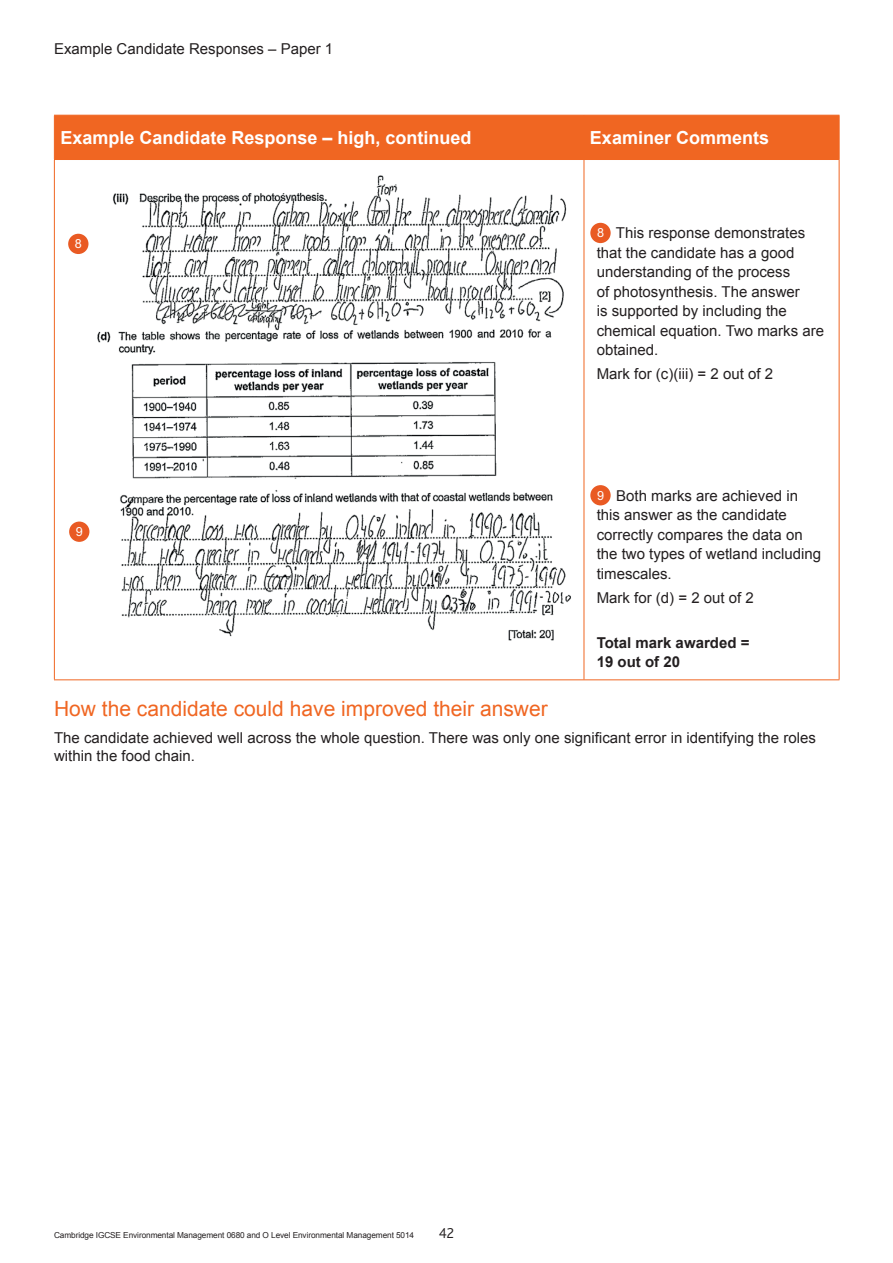
<style>
.page{position:relative;width:893px;height:1263px;background:#fff}
.page>*{position:absolute;margin:0;border:0;box-sizing:border-box;transform-origin:0 0}
.t1{font:21px "Arial";color:#f06622}
.t2{font:700 18px "Arial";color:#fff}
.t3{font:15px/19.5px "Arial";color:#231f20}
.t4{font:700 15px/19.5px "Arial";color:#231f20}
.t5{font:300 15px "Bliss";color:#231f20}
.t6{font:12.6px "Arial MT Pro";color:#fff}
.t7{font:8.25px "Arial";letter-spacing:-.01em;color:#231f20}
</style>
<div class="page">
<div style="left:55px;top:116px;width:784px;height:43px;background:#f06622"></div>
<hr style="left:54px;top:116px;width:1px;height:43px;background:#f06622">
<hr style="left:54px;top:115px;width:530px;height:1px;background:#f06622">
<hr style="left:54px;top:159px;width:530px;height:1px;background:#f06622">
<hr style="left:584px;top:116px;width:1px;height:43px;background:#f06622">
<hr style="left:584px;top:115px;width:255px;height:1px;background:#f06622">
<hr style="left:839px;top:116px;width:1px;height:43px;background:#f06622">
<hr style="left:584px;top:159px;width:255px;height:1px;background:#f06622">
<hr style="left:54px;top:160px;width:1px;height:519px;background:#f06622">
<hr style="left:584px;top:160px;width:1px;height:519px;background:#f06622">
<hr style="left:839px;top:160px;width:1px;height:519px;background:#f06622">
<hr style="left:54px;top:679px;width:530px;height:1px;background:#f06622">
<hr style="left:584px;top:679px;width:255px;height:1px;background:#f06622">
<img style="left:68px;top:175px;width:503px;height:466px">
<div style="left:590px;top:223px;width:21px;height:20px;background:#e95a23;border-radius:50%"></div>
<div style="left:68px;top:234px;width:20px;height:20px;background:#e95a23;border-radius:50%"></div>
<div style="left:590px;top:485px;width:21px;height:20px;background:#e95a23;border-radius:50%"></div>
<div style="left:69px;top:521px;width:20px;height:21px;background:#e95a23;border-radius:50%"></div>
<p class="t3" style="left:54px;top:39px;width:281px">Example Candidate Responses – Paper 1</p>
<p class="t2" style="left:60px;top:126px;width:413px">Example Candidate Response – high, continued</p>
<p class="t2" style="left:590px;top:126px;width:181px">Examiner Comments</p>
<p class="t6" style="left:75px;top:237px;width:9px">8</p>
<p class="t6" style="left:76px;top:524px;width:9px">9</p>
<p class="t3" style="left:597px;top:224px;width:229px;text-indent:19px">This response demonstrates that the candidate has a good understanding of the process<br>of photosynthesis. The answer<br>is supported by including the chemical equation. Two marks are obtained.</p>
<p class="t3" style="left:597px;top:364px;width:178px">Mark for (c)(iii) = 2 out of 2</p>
<p class="t6" style="left:597px;top:226px;width:9px">8</p>
<p class="t3" style="left:597px;top:486px;width:226px;text-indent:20px">Both marks are achieved in this answer as the candidate correctly compares the data on the two types of wetland including timescales.</p>
<p class="t3" style="left:597px;top:588px;width:159px">Mark for (d) = 2 out of 2</p>
<p class="t4" style="left:597px;top:633px;width:154px">Total mark awarded =<br>19 out of 20</p>
<p class="t6" style="left:597px;top:488px;width:9px">9</p>
<h1 class="t1" style="left:54px;top:695px;width:495px">How the candidate could have improved their answer</h1>
<p class="t3" style="left:54px;top:729px;width:763px;line-height:18px">The candidate achieved well across the whole question. There was only one significant error in identifying the roles within the food chain.</p>
<p class="t7" style="left:54px;top:1229px;width:362px">Cambridge IGCSE Environmental Management 0680 and O Level Environmental Management 5014</p>
<p class="t5" style="left:439px;top:1225px;width:17px">42</p>
</div>
